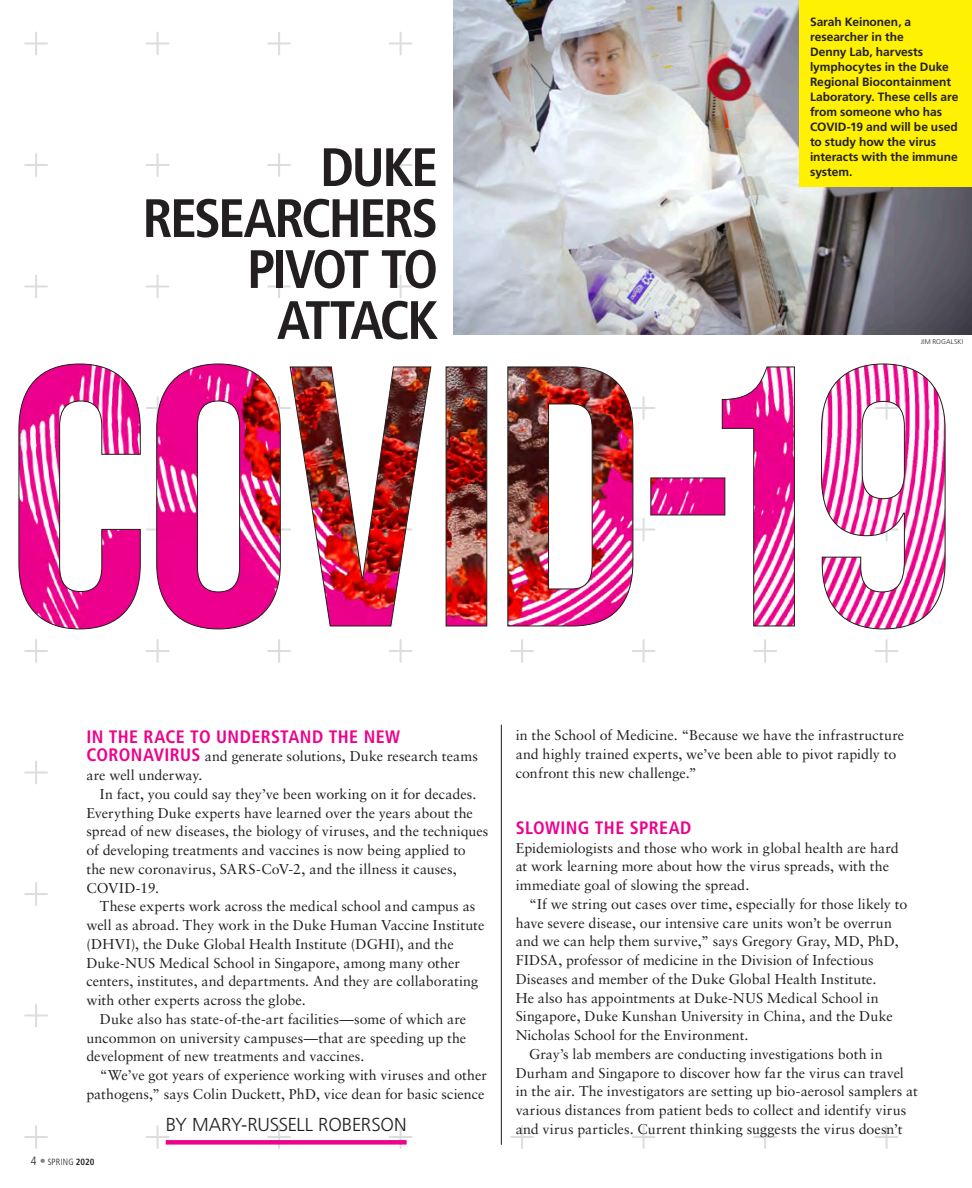
<style>
.page{position:relative;width:972px;height:1188px;background:#fff}
.page>*{position:absolute;margin:0;border:0;box-sizing:border-box;transform-origin:0 0}
.BRIEF_heads{font:700 condensed 54px/51px "Frutiger LT Pro";letter-spacing:-.05em;color:#231f20;text-align:right}
.SUBHEAD_blue{font:300 18.75px "Frutiger LT Pro";letter-spacing:-.02em;color:#231f20}
.TEXT_sabon{font:700 condensed 18px "Frutiger LT Pro";letter-spacing:.02em;color:#ed028c}
.SUBHEAD_blue-2{font:700 condensed 18px "Frutiger LT Pro";letter-spacing:.02em;color:#ed028c}
.TEXT_sabon-2{font:14.25px/18.8px "Sabon";letter-spacing:.005em;color:#231f20}
.captions{font:700 12px/15px "Frutiger LT Pro";color:#231f20}
.t1{font:300 condensed 9px "Frutiger LT Pro";letter-spacing:.02em;color:#231f20}
.PHOTO_CREDITS{font:300 6.75px "Frutiger LT Pro";letter-spacing:.02em;color:#231f20}
.s1{font-family:"Frutiger LT Pro";font-weight:700;font-stretch:condensed;font-size:18px;color:#ed028c}
.s2{font-size:12px}
.s3{font-weight:700;font-stretch:normal;font-size:12px;color:#808285}
.s4{font-weight:700}
</style>
<div class="page">
<hr style="left:25px;top:42px;width:22px;height:3px;background:#dcdddf">
<hr style="left:35px;top:33px;width:2px;height:21px;background:#dcdddf">
<hr style="left:147px;top:42px;width:22px;height:3px;background:#dcdddf">
<hr style="left:157px;top:33px;width:2px;height:21px;background:#dcdddf">
<hr style="left:268px;top:42px;width:22px;height:3px;background:#dcdddf">
<hr style="left:278px;top:33px;width:2px;height:21px;background:#dcdddf">
<hr style="left:390px;top:42px;width:22px;height:3px;background:#dcdddf">
<hr style="left:400px;top:33px;width:2px;height:21px;background:#dcdddf">
<hr style="left:25px;top:164px;width:22px;height:2px;background:#dcdddf">
<hr style="left:35px;top:154px;width:2px;height:22px;background:#dcdddf">
<hr style="left:147px;top:164px;width:22px;height:2px;background:#dcdddf">
<hr style="left:157px;top:154px;width:2px;height:22px;background:#dcdddf">
<hr style="left:268px;top:164px;width:22px;height:2px;background:#dcdddf">
<hr style="left:278px;top:154px;width:2px;height:22px;background:#dcdddf">
<hr style="left:390px;top:164px;width:22px;height:2px;background:#dcdddf">
<hr style="left:400px;top:154px;width:2px;height:22px;background:#dcdddf">
<hr style="left:25px;top:285px;width:22px;height:3px;background:#dcdddf">
<hr style="left:35px;top:276px;width:2px;height:21px;background:#dcdddf">
<hr style="left:147px;top:285px;width:22px;height:3px;background:#dcdddf">
<hr style="left:157px;top:276px;width:2px;height:21px;background:#dcdddf">
<hr style="left:268px;top:285px;width:22px;height:3px;background:#dcdddf">
<hr style="left:278px;top:276px;width:2px;height:21px;background:#dcdddf">
<hr style="left:390px;top:285px;width:22px;height:3px;background:#dcdddf">
<hr style="left:400px;top:276px;width:2px;height:21px;background:#dcdddf">
<hr style="left:25px;top:650px;width:22px;height:2px;background:#dcdddf">
<hr style="left:35px;top:640px;width:2px;height:22px;background:#dcdddf">
<hr style="left:147px;top:650px;width:22px;height:2px;background:#dcdddf">
<hr style="left:157px;top:640px;width:2px;height:22px;background:#dcdddf">
<hr style="left:268px;top:650px;width:22px;height:2px;background:#dcdddf">
<hr style="left:278px;top:640px;width:2px;height:22px;background:#dcdddf">
<hr style="left:390px;top:650px;width:22px;height:2px;background:#dcdddf">
<hr style="left:400px;top:640px;width:2px;height:22px;background:#dcdddf">
<hr style="left:511px;top:650px;width:22px;height:2px;background:#dcdddf">
<hr style="left:521px;top:640px;width:2px;height:22px;background:#dcdddf">
<hr style="left:633px;top:650px;width:22px;height:2px;background:#dcdddf">
<hr style="left:643px;top:640px;width:2px;height:22px;background:#dcdddf">
<hr style="left:754px;top:650px;width:22px;height:2px;background:#dcdddf">
<hr style="left:764px;top:640px;width:2px;height:22px;background:#dcdddf">
<hr style="left:876px;top:650px;width:22px;height:2px;background:#dcdddf">
<hr style="left:886px;top:640px;width:2px;height:22px;background:#dcdddf">
<hr style="left:25px;top:771px;width:22px;height:3px;background:#dcdddf">
<hr style="left:35px;top:762px;width:2px;height:21px;background:#dcdddf">
<hr style="left:25px;top:893px;width:22px;height:2px;background:#dcdddf">
<hr style="left:35px;top:883px;width:2px;height:22px;background:#dcdddf">
<hr style="left:25px;top:1014px;width:22px;height:3px;background:#dcdddf">
<hr style="left:35px;top:1005px;width:2px;height:21px;background:#dcdddf">
<hr style="left:25px;top:1136px;width:22px;height:2px;background:#dcdddf">
<hr style="left:35px;top:1126px;width:2px;height:22px;background:#dcdddf">
<hr style="left:147px;top:1136px;width:22px;height:2px;background:#dcdddf">
<hr style="left:157px;top:1126px;width:2px;height:22px;background:#dcdddf">
<hr style="left:268px;top:1136px;width:22px;height:2px;background:#dcdddf">
<hr style="left:278px;top:1126px;width:2px;height:22px;background:#dcdddf">
<hr style="left:390px;top:1136px;width:22px;height:2px;background:#dcdddf">
<hr style="left:400px;top:1126px;width:2px;height:22px;background:#dcdddf">
<hr style="left:511px;top:1136px;width:22px;height:2px;background:#dcdddf">
<hr style="left:521px;top:1126px;width:2px;height:22px;background:#dcdddf">
<hr style="left:633px;top:1136px;width:22px;height:2px;background:#dcdddf">
<hr style="left:643px;top:1126px;width:2px;height:22px;background:#dcdddf">
<hr style="left:754px;top:1136px;width:22px;height:2px;background:#dcdddf">
<hr style="left:764px;top:1126px;width:2px;height:22px;background:#dcdddf">
<hr style="left:876px;top:1136px;width:22px;height:2px;background:#dcdddf">
<hr style="left:886px;top:1126px;width:2px;height:22px;background:#dcdddf">
<img style="left:454px;top:0;width:518px;height:335px">
<div style="left:166px;top:1140px;width:241px;height:5px;background:#ed028c"></div>
<hr style="left:501px;top:725px;width:1px;height:420px;background:#231f20">
<img style="left:18px;top:363px;width:928px;height:267px">
<div style="left:799px;top:0;width:173px;height:187px;background:#fff101"></div>
<p class="BRIEF_heads" style="left:143px;top:142px;width:297px">DUKE<br>RESEARCHERS<br>PIVOT TO<br>ATTACK</p>
<p class="captions" style="left:810px;top:14px;width:150px">Sarah Keinonen, a researcher in the<br>Denny Lab, harvests lymphocytes in the Duke<br>Regional Biocontainment<br>Laboratory. These cells are from someone who has<br>COVID-19 and will be used to study how the virus interacts with the immune system.</p>
<p class="PHOTO_CREDITS" style="left:921px;top:337px;width:44px">JIM ROGALSKI</p>
<p class="TEXT_sabon" style="left:86px;top:726px;width:315px">IN THE RACE TO UNDERSTAND THE NEW</p>
<p class="TEXT_sabon-2" style="left:86px;top:747px;width:393px"><span class="s1">CORONAVIRUS</span> and generate solutions, Duke research teams are well underway.</p>
<p class="TEXT_sabon-2" style="left:86px;top:784px;width:403px;text-indent:13px">In fact, you could say they’ve been working on it for decades.<br>Everything Duke experts have learned over the years about the spread of new diseases, the biology of viruses, and the techniques of developing treatments and vaccines is now being applied to the new coronavirus, SARS-CoV-2, and the illness it causes, COVID-19.</p>
<p class="TEXT_sabon-2" style="left:86px;top:897px;width:399px;text-indent:13px">These experts work across the medical school and campus as well as abroad. They work in the Duke Human Vaccine Institute (DHVI), the Duke Global Health Institute (DGHI), and the Duke-NUS Medical School in Singapore, among many other centers, institutes, and departments. And they are collaborating with other experts across the globe.</p>
<p class="TEXT_sabon-2" style="left:86px;top:1009px;width:381px;text-align:justify;text-indent:13px">Duke also has state-of-the-art facilities—some of which are uncommon on university campuses—that are speeding up the development of new treatments and vaccines.</p>
<p class="TEXT_sabon-2" style="left:86px;top:1066px;width:402px;text-align:right">“We’ve got years of experience working with viruses and other pathogens,” says Colin Duckett, PhD, vice dean for basic science</p>
<p class="t1" style="left:31px;top:1156px;width:65px"><span class="s2">4</span> <span class="s3">•</span> SPRING <span class="s4">2020</span></p>
<p class="SUBHEAD_blue" style="left:166px;top:1114px;width:242px">BY MARY-RUSSELL ROBERSON</p>
<p class="TEXT_sabon-2" style="left:516px;top:726px;width:390px">in the School of Medicine. “Because we have the infrastructure and highly trained experts, we’ve been able to pivot rapidly to confront this new challenge.”</p>
<p class="SUBHEAD_blue-2" style="left:516px;top:817px;width:177px">SLOWING THE SPREAD</p>
<p class="TEXT_sabon-2" style="left:516px;top:838px;width:385px">Epidemiologists and those who work in global health are hard at work learning more about how the virus spreads, with the immediate goal of slowing the spread.</p>
<p class="TEXT_sabon-2" style="left:516px;top:894px;width:393px;text-indent:13px">“If we string out cases over time, especially for those likely to have severe disease, our intensive care units won’t be overrun and we can help them survive,” says Gregory Gray, MD, PhD, FIDSA, professor of medicine in the Division of Infectious Diseases and member of the Duke Global Health Institute.<br>He also has appointments at Duke-NUS Medical School in Singapore, Duke Kunshan University in China, and the Duke Nicholas School for the Environment.</p>
<p class="TEXT_sabon-2" style="left:516px;top:1044px;width:404px;text-indent:13px">Gray’s lab members are conducting investigations both in Durham and Singapore to discover how far the virus can travel in the air. The investigators are setting up bio-aerosol samplers at various distances from patient beds to collect and identify virus and virus particles. Current thinking suggests the virus doesn’t</p>
</div>
